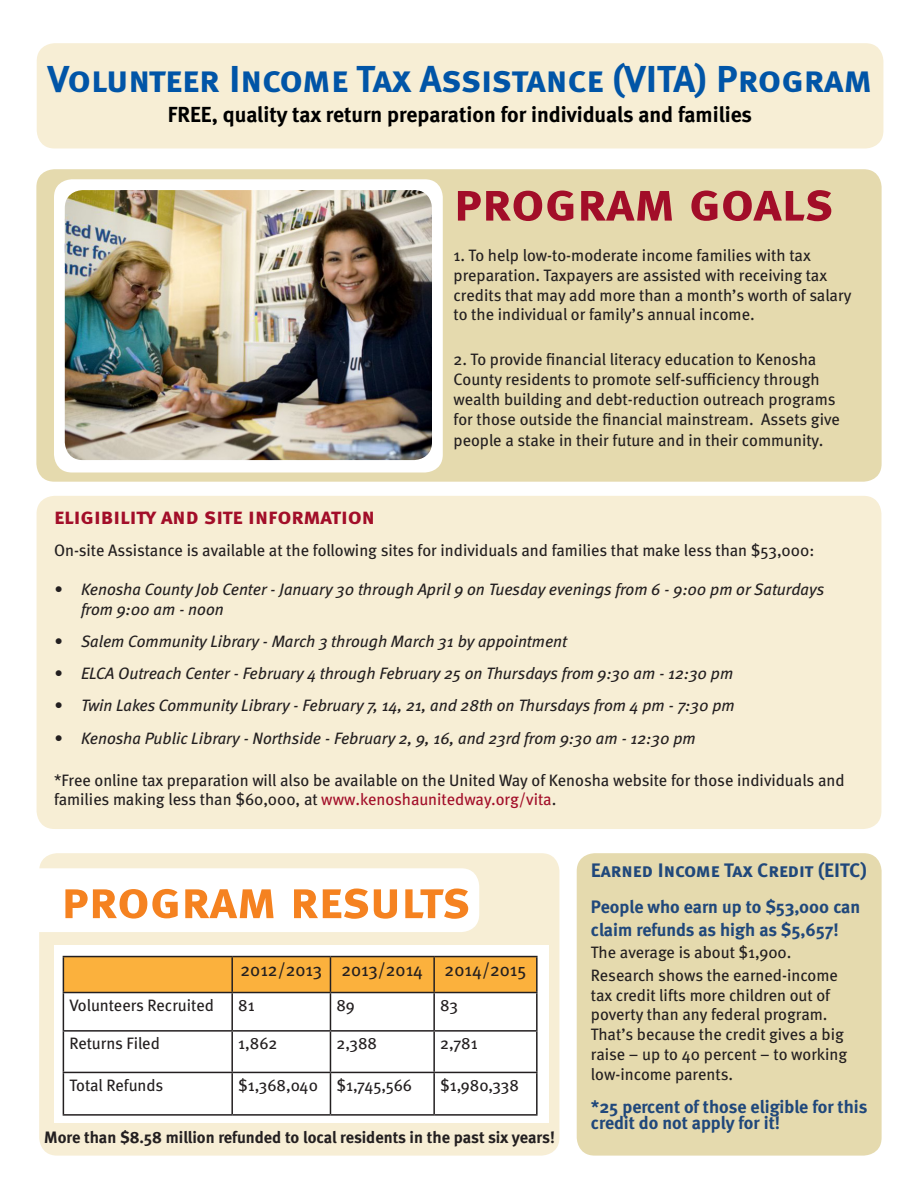
<style>
.page{position:relative;width:918px;height:1188px;background:#fff}
.page>*{position:absolute;margin:0;border:0;box-sizing:border-box;transform-origin:0 0}
.t1{font:54px "Meta Bold Caps";letter-spacing:-.005em;color:#a20e29}
.t2{font:52.5px "Meta Bold Caps";letter-spacing:-.005em;color:#f58220}
.t3{font:37.5px "Meta Bold Caps";letter-spacing:-.01em;color:#0155a7}
.t4{font:22.5px "Meta Bold Caps";color:#a20e29}
.t5{font:700 21.75px "Meta";color:#000}
.t6{font:19.5px "Meta Bold Caps";color:#20487b}
.t7{font:700 18px/22.5px "Meta";color:#20487b}
.t8{font:18px "Meta";color:#231f20}
.t9{font:16.5px/19.8px "Meta";color:#231f20}
.t10{font:italic 16.5px/19.8px "Meta";color:#231f20}
.t11{font:700 16.5px "Meta";color:#231f20}
.s1{color:#a20e29}
</style>
<div class="page">
<div style="left:37px;top:43px;width:846px;height:105px;background:#f7eed5;border-radius:18px"></div>
<div style="left:36px;top:169px;width:846px;height:313px;background:#e5daae;border-radius:18px"></div>
<div style="left:39px;top:853px;width:520px;height:303px;background:#f7eed5;border-radius:18px"></div>
<div style="left:0;top:868px;width:479px;height:64px;background:#fff;border-radius:18px"></div>
<div style="left:54px;top:945px;width:495px;height:177px;background:#fff"></div>
<div style="left:64px;top:957px;width:472px;height:35px;background:#fbb13d"></div>
<hr style="left:63px;top:956px;width:169px;height:1px;background:#231f20">
<hr style="left:63px;top:957px;width:1px;height:35px;background:#231f20">
<hr style="left:232px;top:956px;width:98px;height:1px;background:#231f20">
<hr style="left:231px;top:957px;width:2px;height:35px;background:#231f20">
<hr style="left:330px;top:956px;width:104px;height:1px;background:#231f20">
<hr style="left:330px;top:957px;width:1px;height:35px;background:#231f20">
<hr style="left:434px;top:956px;width:104px;height:1px;background:#231f20">
<hr style="left:433px;top:957px;width:2px;height:35px;background:#231f20">
<hr style="left:536px;top:957px;width:2px;height:35px;background:#231f20">
<hr style="left:63px;top:992px;width:169px;height:1px;background:#231f20">
<hr style="left:63px;top:993px;width:1px;height:37px;background:#231f20">
<hr style="left:232px;top:992px;width:98px;height:1px;background:#231f20">
<hr style="left:231px;top:993px;width:2px;height:37px;background:#231f20">
<hr style="left:330px;top:992px;width:104px;height:1px;background:#231f20">
<hr style="left:330px;top:993px;width:1px;height:37px;background:#231f20">
<hr style="left:434px;top:992px;width:104px;height:1px;background:#231f20">
<hr style="left:433px;top:993px;width:2px;height:37px;background:#231f20">
<hr style="left:536px;top:993px;width:2px;height:37px;background:#231f20">
<hr style="left:63px;top:1030px;width:169px;height:2px;background:#231f20">
<hr style="left:63px;top:1032px;width:1px;height:40px;background:#231f20">
<hr style="left:232px;top:1030px;width:98px;height:2px;background:#231f20">
<hr style="left:231px;top:1032px;width:2px;height:40px;background:#231f20">
<hr style="left:330px;top:1030px;width:104px;height:2px;background:#231f20">
<hr style="left:330px;top:1032px;width:1px;height:40px;background:#231f20">
<hr style="left:434px;top:1030px;width:104px;height:2px;background:#231f20">
<hr style="left:433px;top:1032px;width:2px;height:40px;background:#231f20">
<hr style="left:536px;top:1032px;width:2px;height:40px;background:#231f20">
<hr style="left:63px;top:1072px;width:169px;height:1px;background:#231f20">
<hr style="left:63px;top:1073px;width:1px;height:41px;background:#231f20">
<hr style="left:232px;top:1072px;width:98px;height:1px;background:#231f20">
<hr style="left:231px;top:1073px;width:2px;height:41px;background:#231f20">
<hr style="left:330px;top:1072px;width:104px;height:1px;background:#231f20">
<hr style="left:330px;top:1073px;width:1px;height:41px;background:#231f20">
<hr style="left:434px;top:1072px;width:104px;height:1px;background:#231f20">
<hr style="left:433px;top:1073px;width:2px;height:41px;background:#231f20">
<hr style="left:536px;top:1073px;width:2px;height:41px;background:#231f20">
<hr style="left:63px;top:1114px;width:169px;height:2px;background:#231f20">
<hr style="left:232px;top:1114px;width:98px;height:2px;background:#231f20">
<hr style="left:330px;top:1114px;width:104px;height:2px;background:#231f20">
<hr style="left:434px;top:1114px;width:104px;height:2px;background:#231f20">
<div style="left:37px;top:496px;width:844px;height:333px;background:#f7eed5;border-radius:18px"></div>
<div style="left:54px;top:179px;width:389px;height:294px;background:#fff;border-radius:18px"></div>
<img style="left:65px;top:190px;width:367px;height:270px">
<div style="left:577px;top:853px;width:305px;height:303px;background:#e5daae;border-radius:18px"></div>
<p class="t3" style="left:48px;top:57px;width:826px">Volunteer Income Tax Assistance (VITA) Program</p>
<p class="t5" style="left:168px;top:101px;width:586px">FREE, quality tax return preparation for individuals and families</p>
<p class="t1" style="left:454px;top:170px;width:381px">program goals</p>
<p class="t9" style="left:454px;top:245px;width:400px">1. To help low-to-moderate income families with tax preparation. Taxpayers are assisted with receiving tax credits that may add more than a month’s worth of salary to the individual or family’s annual income.</p>
<p class="t9" style="left:454px;top:350px;width:388px">2. To provide financial literacy education to Kenosha County residents to promote self-sufficiency through wealth building and debt-reduction outreach programs for those outside the financial mainstream. Assets give</p>
<p class="t9" style="left:454px;top:431px;width:371px">people a stake in their future and in their community.</p>
<p class="t4" style="left:54px;top:503px;width:322px">eligibility and site information</p>
<p class="t9" style="left:54px;top:540px;width:762px">On-site Assistance is available at the following sites for individuals and families that make less than $53,000:</p>
<p class="t10" style="left:81px;top:580px;width:745px;text-indent:-27px">• Kenosha County Job Center - January 30 through April 9 on Tuesday evenings from 6 - 9:00 pm or Saturdays from 9:00 am - noon</p>
<p class="t10" style="left:54px;top:631px;width:515px">• Salem Community Library - March 3 through March 31 by appointment</p>
<p class="t10" style="left:54px;top:663px;width:681px">• ELCA Outreach Center - February 4 through February 25 on Thursdays from 9:30 am - 12:30 pm</p>
<p class="t10" style="left:54px;top:695px;width:682px">• Twin Lakes Community Library - February 7, 14, 21, and 28th on Thursdays from 4 pm - 7:30 pm</p>
<p class="t10" style="left:54px;top:728px;width:643px">• Kenosha Public Library - Northside - February 2, 9, 16, and 23rd from 9:30 am - 12:30 pm</p>
<p class="t9" style="left:54px;top:770px;width:792px">*Free online tax preparation will also be available on the United Way of Kenosha website for those individuals and families making less than $60,000, at <span class="s1">www.kenoshaunitedway.org/vita</span>.</p>
<p class="t2" style="left:61px;top:869px;width:411px">program results</p>
<p class="t8" style="left:240px;top:959px;width:83px">2012/2013</p>
<p class="t8" style="left:341px;top:959px;width:83px">2013/2014</p>
<p class="t8" style="left:445px;top:959px;width:83px">2014/2015</p>
<p class="t9" style="left:69px;top:995px;width:146px">Volunteers Recruited</p>
<p class="t9" style="left:238px;top:995px;width:18px">81</p>
<p class="t9" style="left:336px;top:995px;width:20px">89</p>
<p class="t9" style="left:440px;top:995px;width:19px">83</p>
<p class="t9" style="left:69px;top:1034px;width:92px">Returns Filed</p>
<p class="t9" style="left:238px;top:1034px;width:41px">1,862</p>
<p class="t9" style="left:336px;top:1034px;width:42px">2,388</p>
<p class="t9" style="left:440px;top:1034px;width:39px">2,781</p>
<p class="t9" style="left:69px;top:1075px;width:96px">Total Refunds</p>
<p class="t9" style="left:238px;top:1075px;width:81px">$1,368,040</p>
<p class="t9" style="left:336px;top:1075px;width:77px">$1,745,566</p>
<p class="t9" style="left:440px;top:1075px;width:80px">$1,980,338</p>
<p class="t11" style="left:44px;top:1128px;width:512px">More than $8.58 million refunded to local residents in the past six years!</p>
<p class="t6" style="left:591px;top:859px;width:277px">Earned Income Tax Credit (EITC)</p>
<p class="t7" style="left:591px;top:896px;width:271px">People who earn up to $53,000 can claim refunds as high as $5,657!</p>
<p class="t9" style="left:591px;top:941px;width:249px;line-height:22.5px">The average is about $1,900.<br>Research shows the earned-income</p>
<p class="t9" style="left:591px;top:985px;width:258px">tax credit lifts more children out of poverty than any federal program.<br>That’s because the credit gives a big raise – up to 40 percent – to working low-income parents.</p>
<p class="t7" style="left:591px;top:1098px;width:278px;line-height:16.5px">*25 percent of those eligible for this credit do not apply for it!</p>
</div>
